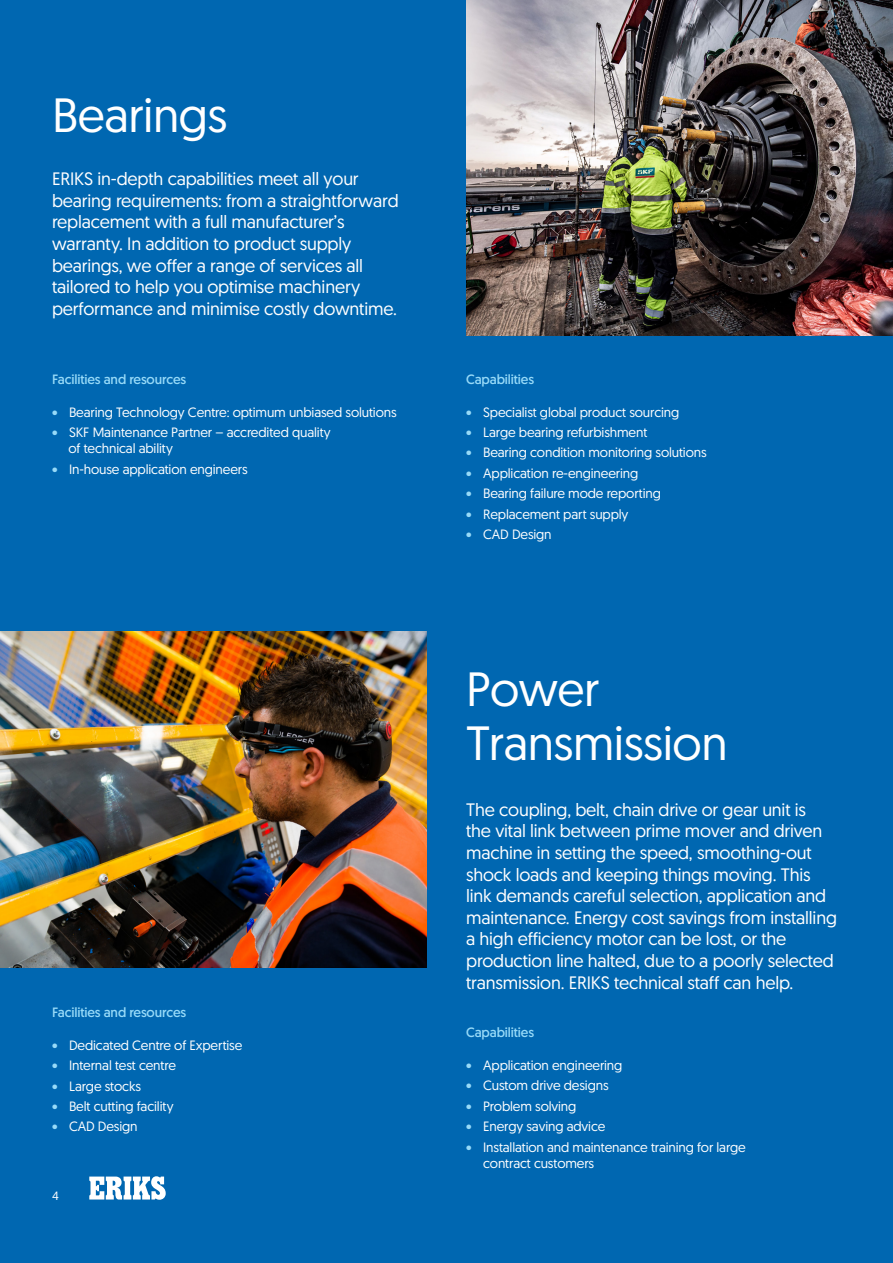
<style>
.page{position:relative;width:893px;height:1263px;background:#0067b1}
.page>*{position:absolute;margin:0;border:0;box-sizing:border-box;transform-origin:0 0}
.t1{font:48px/54px "Geomanist Word";letter-spacing:-.01em;color:#fff}
.t2{font:18px/21.6px "Geomanist Word";letter-spacing:-.01em;color:#fff}
.t3{font:13.5px/16.2px "Geomanist Word";letter-spacing:-.01em;color:#fff}
.t4{font:13.5px "Geomanist Word";letter-spacing:-.01em;color:#97daf8}
.t5{font:12px "Geomanist Word";color:#fff}
.s1{color:#97daf8}
</style>
<div class="page">
<svg style="left:89px;top:1176px;width:77px;height:24px"></svg>
<img style="left:0;top:631px;width:427px;height:336px">
<img style="left:466px;top:0;width:427px;height:336px">
<p class="t1" style="left:52px;top:86px;width:177px">Bearings</p>
<p class="t2" style="left:52px;top:168px;width:348px">ERIKS in-depth capabilities meet all your bearing requirements: from a straightforward replacement with a full manufacturer’s warranty. In addition to product supply bearings, we offer a range of services all tailored to help you optimise machinery performance and minimise costly downtime.</p>
<p class="t4" style="left:52px;top:371px;width:136px">Facilities and resources</p>
<p class="t3" style="left:52px;top:403px;width:346px"><span class="s1">•</span> Bearing Technology Centre: optimum unbiased solutions</p>
<p class="t3" style="left:69px;top:424px;width:264px;text-indent:-16px"><span class="s1">•</span> SKF Maintenance Partner – accredited quality of technical ability</p>
<p class="t3" style="left:52px;top:460px;width:197px"><span class="s1">•</span> In-house application engineers</p>
<p class="t4" style="left:52px;top:1004px;width:136px">Facilities and resources</p>
<p class="t3" style="left:52px;top:1036px;width:192px"><span class="s1">•</span> Dedicated Centre of Expertise</p>
<p class="t3" style="left:52px;top:1057px;width:125px"><span class="s1">•</span> Internal test centre</p>
<p class="t3" style="left:52px;top:1077px;width:90px"><span class="s1">•</span> Large stocks</p>
<p class="t3" style="left:52px;top:1098px;width:123px"><span class="s1">•</span> Belt cutting facility</p>
<p class="t3" style="left:52px;top:1118px;width:87px"><span class="s1">•</span> CAD Design</p>
<p class="t5" style="left:52px;top:1188px;width:8px">4</p>
<p class="t4" style="left:466px;top:371px;width:69px">Capabilities</p>
<p class="t3" style="left:466px;top:403px;width:215px"><span class="s1">•</span> Specialist global product sourcing</p>
<p class="t3" style="left:466px;top:424px;width:183px"><span class="s1">•</span> Large bearing refurbishment</p>
<p class="t3" style="left:466px;top:444px;width:242px"><span class="s1">•</span> Bearing condition monitoring solutions</p>
<p class="t3" style="left:466px;top:465px;width:174px"><span class="s1">•</span> Application re-engineering</p>
<p class="t3" style="left:466px;top:485px;width:196px"><span class="s1">•</span> Bearing failure mode reporting</p>
<p class="t3" style="left:466px;top:505px;width:164px"><span class="s1">•</span> Replacement part supply</p>
<p class="t3" style="left:466px;top:526px;width:87px"><span class="s1">•</span> CAD Design</p>
<p class="t1" style="left:466px;top:661px;width:263px">Power<br>Transmission</p>
<p class="t2" style="left:466px;top:798px;width:372px">The coupling, belt, chain drive or gear unit is<br>the vital link between prime mover and driven machine in setting the speed, smoothing-out shock loads and keeping things moving. This link demands careful selection, application and maintenance. Energy cost savings from installing a high efficiency motor can be lost, or the production line halted, due to a poorly selected transmission. ERIKS technical staff can help.</p>
<p class="t4" style="left:466px;top:1024px;width:69px">Capabilities</p>
<p class="t3" style="left:466px;top:1056px;width:158px"><span class="s1">•</span> Application engineering</p>
<p class="t3" style="left:466px;top:1077px;width:144px"><span class="s1">•</span> Custom drive designs</p>
<p class="t3" style="left:466px;top:1097px;width:112px"><span class="s1">•</span> Problem solving</p>
<p class="t3" style="left:466px;top:1118px;width:141px"><span class="s1">•</span> Energy saving advice</p>
<p class="t3" style="left:483px;top:1138px;width:264px;text-indent:-17px"><span class="s1">•</span> Installation and maintenance training for large contract customers</p>
</div>
